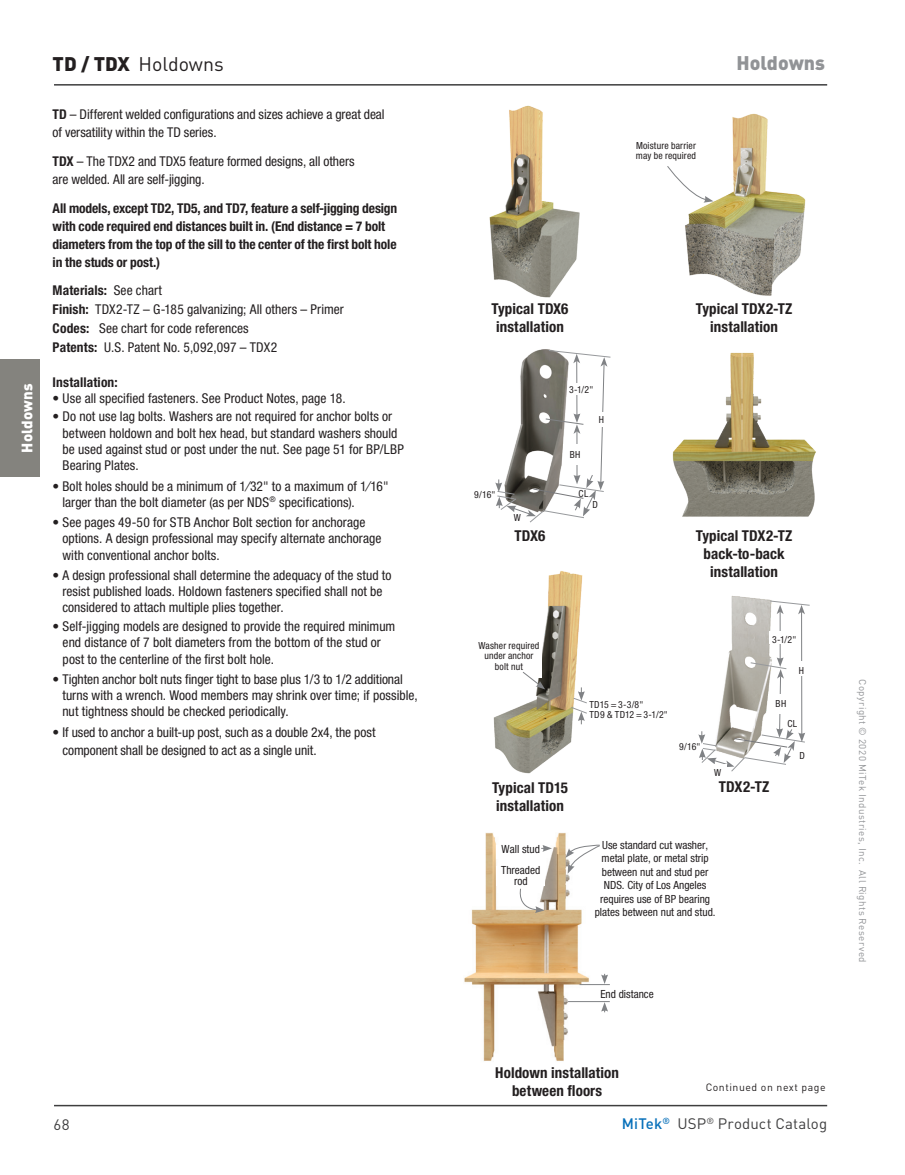
<style>
.page{position:relative;width:905px;height:1175px;background:#fff}
.page>*{position:absolute;margin:0;border:0;box-sizing:border-box;transform-origin:0 0}
.Product_Headline_Top{font:19.5px "DIN Pro";color:#231f20}
.t1{font:900 19.5px "DIN Pro";color:#919396}
.Callout_Title{font:700 condensed 15px "Helvetica Neue LT Std";letter-spacing:.005em;color:#231f20}
.t2{font:15px "DIN Pro";letter-spacing:.01em;color:#3e3e3f}
.t3{font:900 15px "DIN Pro";letter-spacing:.01em;color:#fff}
.Installation_Copy_wi{font:condensed 13.5px/16.2px "Helvetica Neue LT Std";letter-spacing:.005em;color:#231f20}
.Basic_Body_Copy{font:700 condensed 13.5px/18px "Helvetica Neue LT Std";letter-spacing:-.01em;color:#231f20}
.Basic_Body_Copy-2{font:condensed 13.5px/18px "Helvetica Neue LT Std";letter-spacing:-.005em;color:#231f20}
.Materials__Finish__C{font:condensed 13.5px "Helvetica Neue LT Std";letter-spacing:.005em;color:#231f20}
.Materials__Finish__C-2{font:700 condensed 13.5px "Helvetica Neue LT Std";letter-spacing:.01em;color:#231f20}
.Installation_Headlin{font:700 condensed 13.5px "Helvetica Neue LT Std";letter-spacing:.01em;color:#231f20}
.t4{font:condensed 11.25px/13.5px "Helvetica Neue LT Std";color:#231f20;text-align:center}
.Continued_on_next_pa{font:10.5px "DIN Pro";letter-spacing:.05em;color:#231f20}
.Callout_Title-2{font:condensed 9.75px/10.5px "Helvetica Neue LT Std";letter-spacing:.015em;color:#231f20}
.t5{font:9.75px "DIN Pro";letter-spacing:.045em;color:#919396}
.s1{font-weight:900}
.s2{font-weight:700}
.s3{font-weight:400}
.s4{font-weight:500;color:#0770ba}
</style>
<div class="page">
<hr style="left:54px;top:84px;width:773px;height:2px;background:#3e3e3f">
<hr style="left:54px;top:1104px;width:773px;height:2px;background:#3e3e3f">
<div style="left:0;top:360px;width:39px;height:117px;background:#84837e"></div>
<img style="left:493px;top:571px;width:90px;height:202px">
<img style="left:685px;top:113px;width:121px;height:183px">
<img style="left:672px;top:352px;width:144px;height:165px">
<img style="left:489px;top:105px;width:91px;height:193px">
<div style="left:621px;top:142px;width:89px;height:34px;background:#fff"></div>
<div style="left:475px;top:642px;width:67px;height:35px;background:#fff"></div>
<svg style="left:667px;top:165px;width:46px;height:38px"></svg>
<img style="left:464px;top:832px;width:128px;height:229px">
<div style="left:591px;top:841px;width:127px;height:89px;background:#fff"></div>
<div style="left:496px;top:845px;width:49px;height:13px;background:#fff"></div>
<div style="left:496px;top:866px;width:49px;height:20px;background:#fff"></div>
<svg style="left:565px;top:844px;width:35px;height:29px"></svg>
<hr style="left:568px;top:1001px;width:41px;height:1px;background:#808285">
<hr style="left:579px;top:984px;width:31px;height:1px;background:#808285">
<svg style="left:601px;top:973px;width:7px;height:11px"></svg>
<svg style="left:601px;top:1002px;width:7px;height:10px"></svg>
<svg style="left:541px;top:845px;width:11px;height:6px"></svg>
<svg style="left:516px;top:888px;width:28px;height:25px"></svg>
<svg style="left:570px;top:687px;width:17px;height:37px"></svg>
<svg style="left:495px;top:350px;width:116px;height:173px"></svg>
<img style="left:728px;top:596px;width:43px;height:61px">
<hr style="left:801px;top:612px;width:1px;height:123px;background:#808285">
<hr style="left:779px;top:612px;width:1px;height:47px;background:#808285">
<svg style="left:769px;top:600px;width:41px;height:14px"></svg>
<div style="left:769px;top:632px;width:29px;height:12px;background:#fff"></div>
<svg style="left:698px;top:657px;width:107px;height:115px"></svg>
<svg style="left:522px;top:671px;width:23px;height:18px"></svg>
<p class="t3" style="left:15px;top:452px;width:71px;rotate:-90deg">Holdowns</p>
<p class="Product_Headline_Top" style="left:53px;top:49px;width:173px"><span class="s1">TD / TDX</span> Holdowns</p>
<p class="Basic_Body_Copy-2" style="left:53px;top:105px;width:333px"><span class="s2">TD</span> – Different welded configurations and sizes achieve a great deal of versatility within the TD series.</p>
<p class="Basic_Body_Copy-2" style="left:53px;top:152px;width:303px"><span class="s2">TDX</span> – The TDX2 and TDX5 feature formed designs, all others are welded. All are self-jigging.</p>
<p class="Basic_Body_Copy" style="left:53px;top:199px;width:346px">All models, except TD2, TD5, and TD7, feature a self-jigging design with code required end distances built in. (End distance = 7 bolt diameters from the top of the sill to the center of the first bolt hole in the studs or post.)</p>
<p class="Materials__Finish__C-2" style="left:53px;top:282px;width:111px">Materials: <span class="s3">See chart</span></p>
<p class="Materials__Finish__C" style="left:53px;top:301px;width:293px"><span class="s2">Finish:</span> TDX2-TZ – G-185 galvanizing; All others – Primer</p>
<p class="Materials__Finish__C" style="left:53px;top:320px;width:198px"><span class="s2">Codes:</span> See chart for code references</p>
<p class="Materials__Finish__C" style="left:53px;top:339px;width:226px"><span class="s2">Patents:</span> U.S. Patent No. 5,092,097 – TDX2</p>
<p class="Installation_Headlin" style="left:53px;top:374px;width:67px">Installation:</p>
<p class="Installation_Copy_wi" style="left:53px;top:390px;width:294px">• Use all specified fasteners. See Product Notes, page 18.</p>
<p class="Installation_Copy_wi" style="left:63px;top:408px;width:343px;text-indent:-10px">• Do not use lag bolts. Washers are not required for anchor bolts or between holdown and bolt hex head, but standard washers should be used against stud or post under the nut. See page 51 for BP/LBP Bearing Plates.</p>
<p class="Installation_Copy_wi" style="left:62px;top:477px;width:327px;text-indent:-10px">• Bolt holes should be a minimum of 1⁄32" to a maximum of 1⁄16" larger than the bolt diameter (as per NDS<sup>®</sup> specifications).</p>
<p class="Installation_Copy_wi" style="left:62px;top:514px;width:320px;text-indent:-10px">• See pages 49-50 for STB Anchor Bolt section for anchorage options. A design professional may specify alternate anchorage with conventional anchor bolts.</p>
<p class="Installation_Copy_wi" style="left:62px;top:567px;width:331px;text-indent:-10px">• A design professional shall determine the adequacy of the stud to resist published loads. Holdown fasteners specified shall not be considered to attach multiple plies together.</p>
<p class="Installation_Copy_wi" style="left:63px;top:618px;width:334px;text-indent:-10px">• Self-jigging models are designed to provide the required minimum end distance of 7 bolt diameters from the bottom of the stud or post to the centerline of the first bolt hole.</p>
<p class="Installation_Copy_wi" style="left:62px;top:671px;width:357px;text-indent:-10px">• Tighten anchor bolt nuts finger tight to base plus 1/3 to 1/2 additional turns with a wrench. Wood members may shrink over time; if possible, nut tightness should be checked periodically.</p>
<p class="Installation_Copy_wi" style="left:62px;top:723px;width:315px;line-height:18px;text-indent:-10px">• If used to anchor a built-up post, such as a double 2x4, the post component shall be designed to act as a single unit.</p>
<p class="Callout_Title-2" style="left:636px;top:140px;width:62px">Moisture barrier may be required</p>
<h1 class="t1" style="left:736px;top:48px;width:90px">Holdowns</h1>
<p class="Callout_Title" style="left:491px;top:300px;width:78px">Typical TDX6</p>
<p class="Callout_Title" style="left:496px;top:318px;width:69px">installation</p>
<p class="Callout_Title-2" style="left:569px;top:384px;width:26px">3-1/2"</p>
<p class="Callout_Title-2" style="left:474px;top:489px;width:23px">9/16"</p>
<p class="Callout_Title-2" style="left:513px;top:512px;width:9px">W</p>
<p class="Callout_Title" style="left:514px;top:526px;width:32px">TDX6</p>
<p class="Callout_Title-2" style="left:570px;top:449px;width:12px">BH</p>
<p class="Callout_Title-2" style="left:598px;top:414px;width:7px">H</p>
<p class="Callout_Title-2" style="left:578px;top:488px;width:11px">CL</p>
<p class="Callout_Title-2" style="left:592px;top:499px;width:7px">D</p>
<p class="Callout_Title-2" style="left:478px;top:640px;width:63px;text-align:center">Washer required under anchor bolt nut</p>
<p class="Callout_Title" style="left:696px;top:300px;width:98px">Typical TDX2-TZ</p>
<p class="Callout_Title" style="left:710px;top:318px;width:69px">installation</p>
<p class="Callout_Title" style="left:696px;top:526px;width:98px">Typical TDX2-TZ</p>
<p class="Callout_Title" style="left:703px;top:544px;width:82px">back-to-back</p>
<p class="Callout_Title" style="left:710px;top:562px;width:69px">installation</p>
<p class="Callout_Title-2" style="left:772px;top:634px;width:26px">3-1/2"</p>
<p class="Callout_Title-2" style="left:798px;top:664px;width:7px">H</p>
<p class="Callout_Title" style="left:492px;top:779px;width:77px">Typical TD15</p>
<p class="Callout_Title" style="left:496px;top:797px;width:69px">installation</p>
<p class="t4" style="left:501px;top:842px;width:40px">Wall stud</p>
<p class="t4" style="left:501px;top:865px;width:41px;line-height:10.5px">Threaded rod</p>
<p class="Callout_Title-2" style="left:589px;top:699px;width:80px">TD15 = 3-3/8"<br>TD9 &amp; TD12 = 3-1/2"</p>
<p class="Callout_Title-2" style="left:679px;top:741px;width:23px">9/16"</p>
<p class="Callout_Title-2" style="left:775px;top:698px;width:12px">BH</p>
<p class="Callout_Title-2" style="left:787px;top:718px;width:11px">CL</p>
<p class="Callout_Title-2" style="left:714px;top:767px;width:9px">W</p>
<p class="Callout_Title" style="left:719px;top:778px;width:52px">TDX2-TZ</p>
<p class="Callout_Title-2" style="left:799px;top:750px;width:7px">D</p>
<p class="t4" style="left:594px;top:838px;width:122px">Use standard cut washer, metal plate, or metal strip between nut and stud per<br>NDS. City of Los Angeles requires use of BP bearing plates between nut and stud.</p>
<p class="t4" style="left:600px;top:987px;width:55px">End distance</p>
<p class="Callout_Title" style="left:495px;top:1063px;width:125px">Holdown installation</p>
<p class="Callout_Title" style="left:512px;top:1081px;width:92px">between floors</p>
<p class="Continued_on_next_pa" style="left:705px;top:1079px;width:121px">Continued on next page</p>
<p class="t2" style="left:53px;top:1112px;width:18px">68</p>
<p class="t2" style="left:622px;top:1112px;width:207px"><span class="s4">MiTek</span><sup>®</sup> USP<sup>®</sup> Product Catalog</p>
<p class="t5" style="left:870px;top:679px;width:285px;rotate:90deg">Copyright © 2020 MiTek Industries, Inc. All Rights Reserved</p>
</div>
